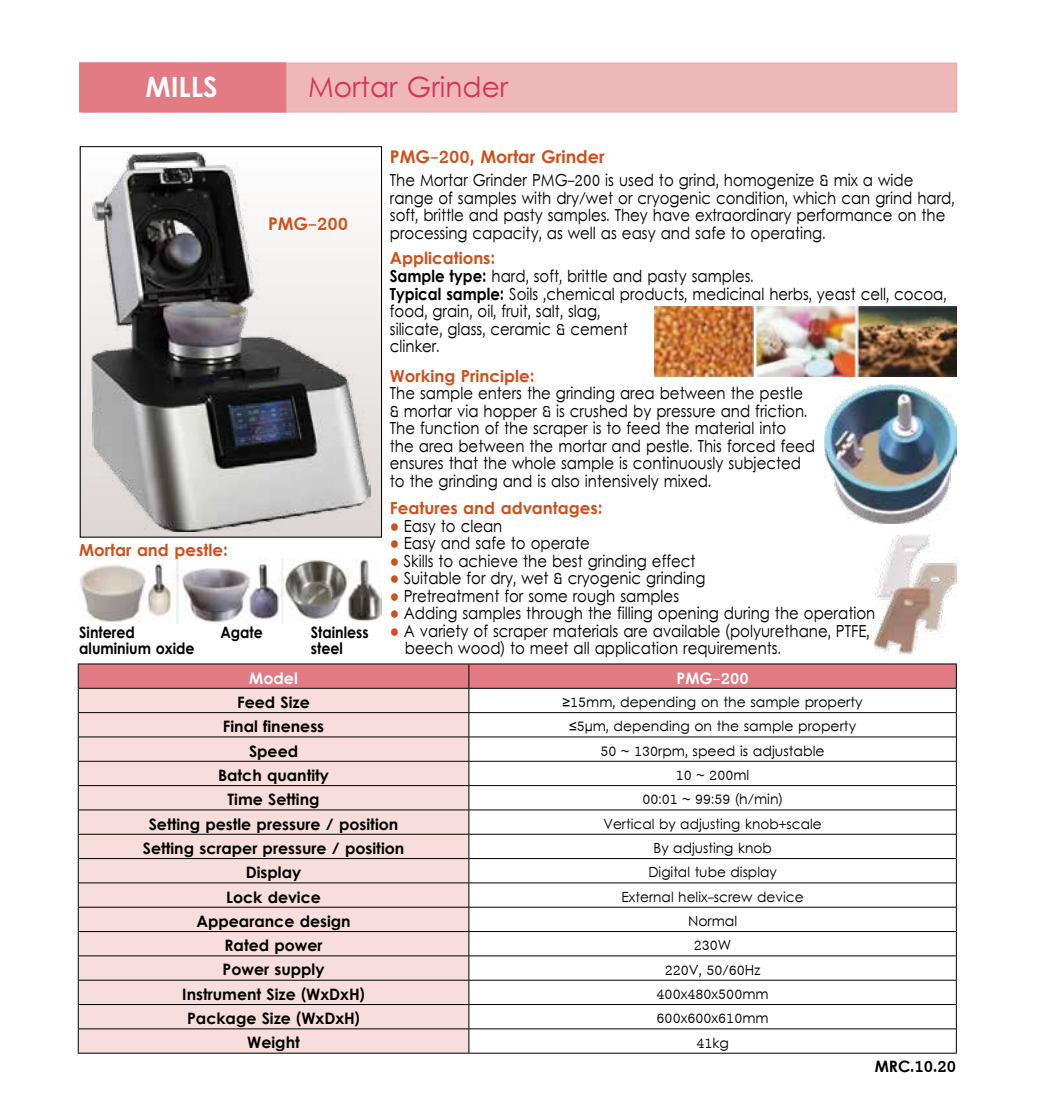
<style>
.page{position:relative;width:1042px;height:1117px;background:#fff}
.page>*{position:absolute;margin:0;border:0;box-sizing:border-box;transform-origin:0 0}
.t1{font:28px "Levenim";color:#d63457}
.t2{font:28px "Levenim MT Bold";color:#fff}
.t3{font:17.5px "Levenim MT Bold";color:#d14f1a}
.t4{font:16.62px/17.5px "Levenim";color:#000;scale:.9 1}
.t5{font:16.62px "Levenim MT Bold";color:#d14f1a}
.t6{font:15.75px "Levenim MT Bold";color:#000}
.t7{font:15.75px/15.8px "Levenim MT Bold";color:#000;scale:.9 1}
.t8{font:15.75px "Levenim MT Bold";color:#fff}
.t9{font:14px "Levenim";color:#000}
.s1{font-family:"Levenim MT Bold"}
.s2{font-family:"Arial";font-size:17.5px;color:#d14f1a}
.s3{font-family:"Arial"}
</style>
<div class="page">
<div style="left:80px;top:147px;width:301px;height:390px;background:linear-gradient(to bottom,#fffefe,#dbd5d3)"></div>
<div style="left:80px;top:146px;width:302px;height:391px;border:1px solid #000"></div>
<img style="left:92px;top:152px;width:278px;height:379px">
<hr style="left:78px;top:1052px;width:391px;height:1px;background:#000">
<hr style="left:469px;top:1052px;width:488px;height:1px;background:#000">
<svg style="left:78px;top:663px;width:879px;height:389px"></svg>
<div style="left:82px;top:63px;width:875px;height:49px;background:#efb8b8"></div>
<div style="left:79px;top:63px;width:207px;height:49px;background:#e27b83"></div>
<img style="left:825px;top:384px;width:132px;height:139px">
<img style="left:873px;top:534px;width:84px;height:120px">
<img style="left:79px;top:558px;width:302px;height:65px">
<img style="left:655px;top:306px;width:302px;height:70px">
<h1 class="t2" style="left:145px;top:70px;width:74px">MILLS</h1>
<h1 class="t1" style="left:308px;top:71px;width:202px">Mortar Grinder</h1>
<p class="t3" style="left:268px;top:213px;width:82px">PMG-200</p>
<p class="t3" style="left:390px;top:146px;width:216px">PMG-200, Mortar Grinder</p>
<p class="t4" style="left:390px;top:172px;width:629px">The Mortar Grinder PMG-200 is used to grind, homogenize &amp; mix a wide range of samples with dry/wet or cryogenic condition, which can grind hard, soft, brittle and pasty samples. They have extraordinary performance on the processing capacity, as well as easy and safe to operating.</p>
<p class="t5" style="left:390px;top:249px;width:107px">Applications:</p>
<p class="t4" style="left:390px;top:268px;width:620px"><span class="s1">Sample type:</span> hard, soft, brittle and pasty samples.<br><span class="s1">Typical sample:</span> Soils ,chemical products, medicinal herbs, yeast cell, cocoa, food, grain, oil, fruit, salt, slag,<br>silicate, glass, ceramic &amp; cement<br>clinker.</p>
<p class="t5" style="left:390px;top:366px;width:146px">Working Principle:</p>
<p class="t4" style="left:390px;top:385px;width:474px">The sample enters the grinding area between the pestle &amp; mortar via hopper &amp; is crushed by pressure and friction.<br>The function of the scraper is to feed the material into<br>the area between the mortar and pestle. This forced feed ensures that the whole sample is continuously subjected to the grinding and is also intensively mixed.</p>
<p class="t5" style="left:79px;top:540px;width:150px">Mortar and pestle:</p>
<p class="t7" style="left:79px;top:626px;width:130px">Sintered aluminium oxide</p>
<p class="t7" style="left:311px;top:626px;width:66px">Stainless</p>
<p class="t7" style="left:220px;top:626px;width:49px">Agate</p>
<p class="t7" style="left:311px;top:642px;width:37px">steel</p>
<p class="t8" style="left:249px;top:668px;width:50px">Model</p>
<p class="t6" style="left:237px;top:692px;width:74px">Feed Size</p>
<p class="t6" style="left:223px;top:717px;width:103px">Final fineness</p>
<p class="t6" style="left:249px;top:741px;width:51px">Speed</p>
<p class="t6" style="left:218px;top:765px;width:113px">Batch quantity</p>
<p class="t6" style="left:228px;top:790px;width:93px">Time Setting</p>
<p class="t5" style="left:390px;top:498px;width:214px">Features and advantages:</p>
<p class="t4" style="left:390px;top:518px;width:127px"><span class="s2">●</span> Easy to clean</p>
<p class="t4" style="left:390px;top:535px;width:224px"><span class="s2">●</span> Easy and safe to operate</p>
<p class="t4" style="left:390px;top:553px;width:341px"><span class="s2">●</span> Skills to achieve the best grinding effect</p>
<p class="t4" style="left:390px;top:570px;width:352px"><span class="s2">●</span> Suitable for dry, wet &amp; cryogenic grinding</p>
<p class="t4" style="left:390px;top:588px;width:323px"><span class="s2">●</span> Pretreatment for some rough samples</p>
<p class="t4" style="left:390px;top:605px;width:541px"><span class="s2">●</span> Adding samples through the filling opening during the operation</p>
<p class="t4" style="left:405px;top:623px;width:518px;text-indent:-15px"><span class="s2">●</span> A variety of scraper materials are available (polyurethane, PTFE, beech wood) to meet all application requirements.</p>
<p class="t8" style="left:676px;top:668px;width:74px">PMG-200</p>
<p class="t9" style="left:562px;top:693px;width:302px"><span class="s3">≥</span>15mm, depending on the sample property</p>
<p class="t9" style="left:569px;top:718px;width:289px">5<span class="s3">≤</span> μm, depending on the sample property</p>
<p class="t9" style="left:600px;top:742px;width:226px">50 ~ 130rpm, speed is adjustable</p>
<p class="t9" style="left:676px;top:766px;width:75px">10 ~ 200ml</p>
<p class="t9" style="left:642px;top:791px;width:142px">00:01 ~ 99:59 (h/min(</p>
<p class="t6" style="left:149px;top:814px;width:251px">Setting pestle pressure / position</p>
<p class="t9" style="left:603px;top:815px;width:220px">Vertical by adjusting knob+scale</p>
<p class="t6" style="left:143px;top:838px;width:263px">Setting scraper pressure / position</p>
<p class="t9" style="left:653px;top:839px;width:120px">By adjusting knob</p>
<p class="t6" style="left:246px;top:863px;width:57px">Display</p>
<p class="t9" style="left:648px;top:863px;width:130px">Digital tube display</p>
<p class="t6" style="left:226px;top:887px;width:96px">Lock device</p>
<p class="t9" style="left:621px;top:888px;width:183px">External helix-screw device</p>
<p class="t6" style="left:196px;top:911px;width:156px">Appearance design</p>
<p class="t9" style="left:688px;top:912px;width:51px">Normal</p>
<p class="t6" style="left:224px;top:936px;width:100px">Rated power</p>
<p class="t9" style="left:694px;top:936px;width:39px">230W</p>
<p class="t6" style="left:223px;top:960px;width:103px">Power supply</p>
<p class="t9" style="left:665px;top:961px;width:97px">220V, 50/60Hz</p>
<p class="t6" style="left:182px;top:984px;width:184px">Instrument Size (WxDxH)</p>
<p class="t9" style="left:656px;top:985px;width:114px">400x480x500mm</p>
<p class="t6" style="left:187px;top:1008px;width:174px">Package Size (WxDxH)</p>
<p class="t9" style="left:656px;top:1009px;width:114px">600x600x610mm</p>
<p class="t6" style="left:247px;top:1033px;width:54px">Weight</p>
<p class="t9" style="left:696px;top:1034px;width:34px">41kg</p>
<p class="t6" style="left:874px;top:1056px;width:83px">MRC.10.20</p>
</div>
